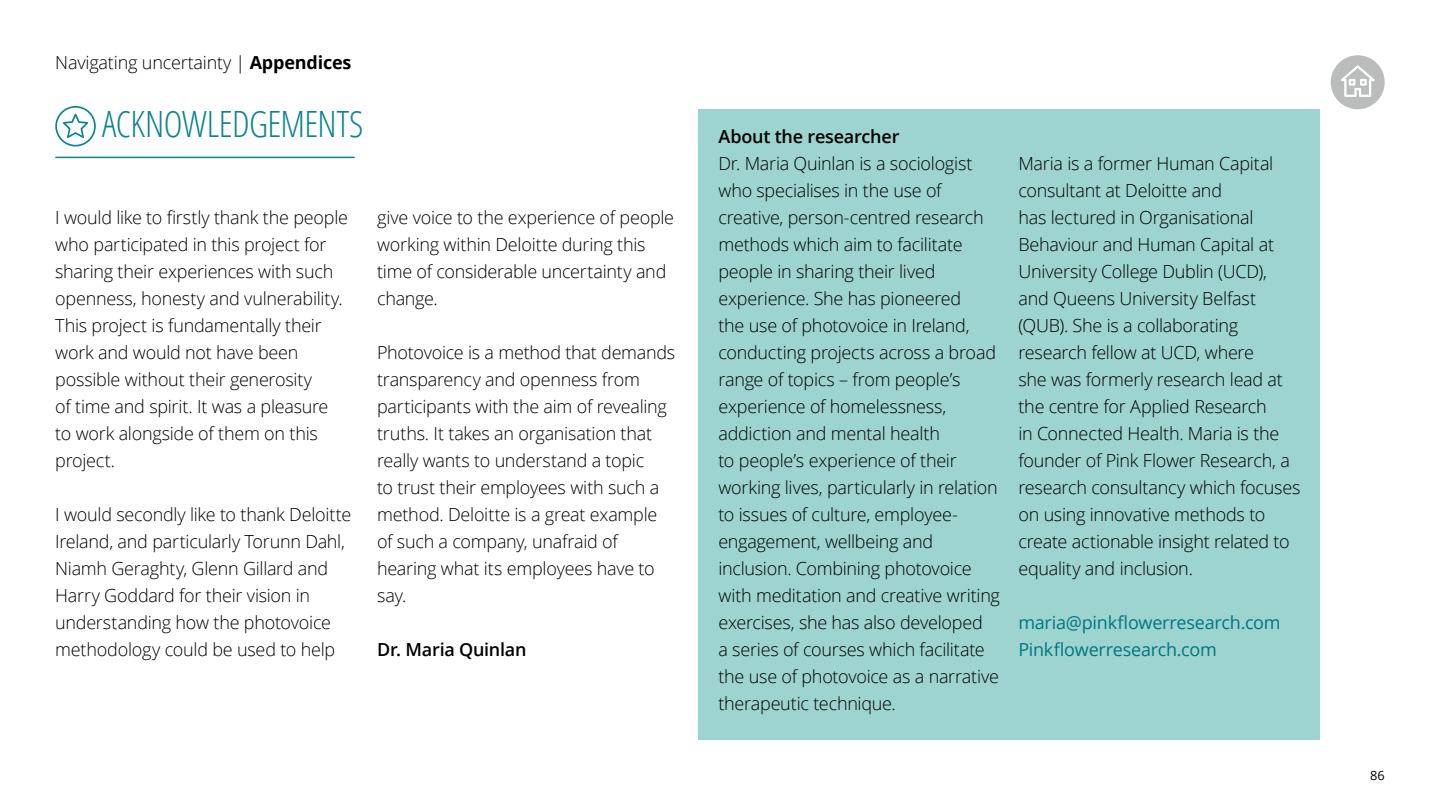
<style>
.page{position:relative;width:1440px;height:810px;background:#fff}
.page>*{position:absolute;margin:0;border:0;box-sizing:border-box;transform-origin:0 0}
.t1{font:300 36.15px "Open Sans Condensed";letter-spacing:-.015em;color:#0d8390}
.t2{font:300 18px/27px "Open Sans";letter-spacing:-.015em;color:#000}
.t3{font:18px/27px "Open Sans";letter-spacing:-.015em;color:#007680}
.t4{font:600 18px "Open Sans";letter-spacing:-.015em;color:#000}
.t5{font:12.75px "Open Sans";color:#000}
.s1{font-weight:700}
</style>
<div class="page">
<svg style="left:1331px;top:55px;width:54px;height:54px"></svg>
<hr style="left:55px;top:157px;width:300px;height:1px;background:#0d8390">
<svg style="left:55px;top:106px;width:41px;height:41px"></svg>
<div style="left:699px;top:109px;width:621px;height:631px;background:#9dd4cf"></div>
<p class="t2" style="left:55px;top:49px;width:298px">Navigating uncertainty | <span class="s1">Appendices</span></p>
<h1 class="t1" style="left:102px;top:99px;width:263px">ACKNOWLEDGEMENTS</h1>
<p class="t2" style="left:55px;top:203px;width:294px">I would like to firstly thank the people who participated in this project for sharing their experiences with such openness, honesty and vulnerability.<br>This project is fundamentally their work and would not have been possible without their generosity<br>of time and spirit. It was a pleasure to work alongside of them on this project.</p>
<p class="t2" style="left:55px;top:500px;width:298px">I would secondly like to thank Deloitte Ireland, and particularly Torunn Dahl, Niamh Geraghty, Glenn Gillard and Harry Goddard for their vision in understanding how the photovoice methodology could be used to help</p>
<p class="t2" style="left:377px;top:203px;width:299px">give voice to the experience of people working within Deloitte during this time of considerable uncertainty and change.</p>
<p class="t2" style="left:377px;top:338px;width:300px">Photovoice is a method that demands transparency and openness from participants with the aim of revealing truths. It takes an organisation that really wants to understand a topic<br>to trust their employees with such a method. Deloitte is a great example of such a company, unafraid of hearing what its employees have to say.</p>
<p class="t4" style="left:377px;top:637px;width:151px">Dr. Maria Quinlan</p>
<p class="t4" style="left:718px;top:124px;width:183px">About the researcher</p>
<p class="t2" style="left:718px;top:149px;width:283px">Dr. Maria Quinlan is a sociologist who specialises in the use of creative, person-centred research methods which aim to facilitate people in sharing their lived experience. She has pioneered<br>the use of photovoice in Ireland, conducting projects across a broad range of topics – from people’s experience of homelessness, addiction and mental health<br>to people’s experience of their working lives, particularly in relation to issues of culture, employee&shy;engagement, wellbeing and inclusion. Combining photovoice with meditation and creative writing exercises, she has also developed<br>a series of courses which facilitate the use of photovoice as a narrative therapeutic technique.</p>
<p class="t2" style="left:1018px;top:149px;width:284px">Maria is a former Human Capital consultant at Deloitte and<br>has lectured in Organisational<br>Behaviour and Human Capital at<br>University College Dublin (UCD), and Queens University Belfast (QUB). She is a collaborating research fellow at UCD, where<br>she was formerly research lead at the centre for Applied Research<br>in Connected Health. Maria is the founder of Pink Flower Research, a research consultancy which focuses on using innovative methods to create actionable insight related to equality and inclusion.</p>
<p class="t3" style="left:1018px;top:608px;width:264px">maria@pinkflowerresearch.com<br>Pinkflowerresearch.com</p>
<p class="t5" style="left:1370px;top:767px;width:16px">86</p>
</div>
